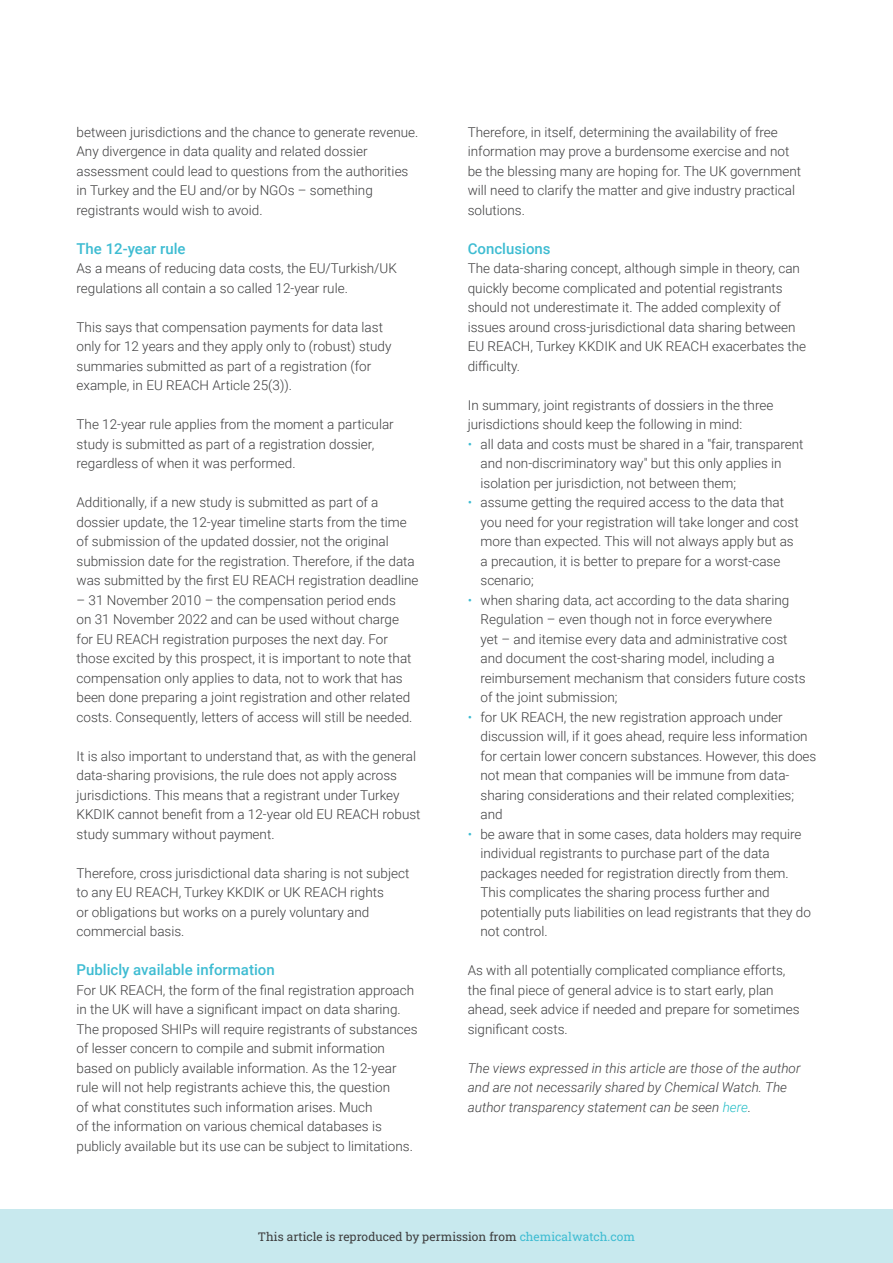
<style>
.page{position:relative;width:893px;height:1263px;background:#fff}
.page>*{position:absolute;margin:0;border:0;box-sizing:border-box;transform-origin:0 0}
.t1{font:500 15px "Roboto";color:#3ebcd2}
.t2{font:300 13.5px/19.5px "Roboto";color:#3e3e3f}
.t3{font:italic 300 13.5px/19.5px "Roboto";color:#3e3e3f}
.t4{font:12px "Roboto Slab";color:#3e3e3f}
.s1{color:#3ebcd2}
.s2{color:#23bdc6}
</style>
<div class="page">
<div style="left:0;top:1209px;width:893px;height:54px;background:#c8e9ee"></div>
<p class="t2" style="left:77px;top:121px;width:343px">between jurisdictions and the chance to generate revenue.<br>Any divergence in data quality and related dossier assessment could lead to questions from the authorities in Turkey and the EU and/or by NGOs – something registrants would wish to avoid.</p>
<p class="t1" style="left:77px;top:242px;width:111px">The 12-year rule</p>
<p class="t2" style="left:77px;top:258px;width:322px">As a means of reducing data costs, the EU/Turkish/UK regulations all contain a so called 12-year rule.</p>
<p class="t2" style="left:77px;top:316px;width:316px">This says that compensation payments for data last only for 12 years and they apply only to (robust) study summaries submitted as part of a registration (for example, in EU REACH Article 25(3)).</p>
<p class="t2" style="left:77px;top:414px;width:319px">The 12-year rule applies from the moment a particular study is submitted as part of a registration dossier, regardless of when it was performed.</p>
<p class="t2" style="left:77px;top:492px;width:343px">Additionally, if a new study is submitted as part of a dossier update, the 12-year timeline starts from the time of submission of the updated dossier, not the original submission date for the registration. Therefore, if the data was submitted by the first EU REACH registration deadline</p>
<p class="t2" style="left:77px;top:589px;width:337px">– 31 November 2010 – the compensation period ends on 31 November 2022 and can be used without charge for EU REACH registration purposes the next day. For those excited by this prospect, it is important to note that compensation only applies to data, not to work that has been done preparing a joint registration and other related costs. Consequently, letters of access will still be needed.</p>
<p class="t2" style="left:77px;top:745px;width:346px">It is also important to understand that, as with the general data-sharing provisions, the rule does not apply across jurisdictions. This means that a registrant under Turkey KKDIK cannot benefit from a 12-year old EU REACH robust study summary without payment.</p>
<p class="t2" style="left:77px;top:862px;width:334px">Therefore, cross jurisdictional data sharing is not subject to any EU REACH, Turkey KKDIK or UK REACH rights<br>or obligations but works on a purely voluntary and commercial basis.</p>
<p class="t1" style="left:77px;top:964px;width:200px">Publicly available information</p>
<p class="t2" style="left:77px;top:979px;width:343px">For UK REACH, the form of the final registration approach in the UK will have a significant impact on data sharing.<br>The proposed SHIPs will require registrants of substances of lesser concern to compile and submit information based on publicly available information. As the 12-year rule will not help registrants achieve this, the question<br>of what constitutes such information arises. Much<br>of the information on various chemical databases is publicly available but its use can be subject to limitations.</p>
<p class="t2" style="left:468px;top:121px;width:335px">Therefore, in itself, determining the availability of free information may prove a burdensome exercise and not be the blessing many are hoping for. The UK government will need to clarify the matter and give industry practical solutions.</p>
<p class="t1" style="left:468px;top:242px;width:84px">Conclusions</p>
<p class="t2" style="left:468px;top:258px;width:340px">The data-sharing concept, although simple in theory, can quickly become complicated and potential registrants should not underestimate it. The added complexity of issues around cross-jurisdictional data sharing between EU REACH, Turkey KKDIK and UK REACH exacerbates the difficulty.</p>
<p class="t2" style="left:468px;top:394px;width:307px">In summary, joint registrants of dossiers in the three jurisdictions should keep the following in mind:</p>
<p class="t2" style="left:480px;top:433px;width:325px;text-indent:-13px"><span class="s1">•</span> all data and costs must be shared in a "fair, transparent and non-discriminatory way" but this only applies in isolation per jurisdiction, not between them;</p>
<p class="t2" style="left:480px;top:492px;width:320px;text-indent:-13px"><span class="s1">•</span> assume getting the required access to the data that you need for your registration will take longer and cost more than expected. This will not always apply but as a precaution, it is better to prepare for a worst-case scenario;</p>
<p class="t2" style="left:480px;top:589px;width:327px;text-indent:-13px"><span class="s1">•</span> when sharing data, act according to the data sharing Regulation – even though not in force everywhere<br>yet – and itemise every data and administrative cost and document the cost-sharing model, including a reimbursement mechanism that considers future costs of the joint submission;</p>
<p class="t2" style="left:480px;top:706px;width:337px;text-indent:-13px"><span class="s1">•</span> for UK REACH, the new registration approach under discussion will, if it goes ahead, require less information for certain lower concern substances. However, this does not mean that companies will be immune from data&shy;sharing considerations and their related complexities; and</p>
<p class="t2" style="left:480px;top:823px;width:332px;text-indent:-13px"><span class="s1">•</span> be aware that in some cases, data holders may require individual registrants to purchase part of the data packages needed for registration directly from them.<br>This complicates the sharing process further and potentially puts liabilities on lead registrants that they do not control.</p>
<p class="t2" style="left:468px;top:960px;width:333px">As with all potentially complicated compliance efforts, the final piece of general advice is to start early, plan ahead, seek advice if needed and prepare for sometimes significant costs.</p>
<p class="t3" style="left:468px;top:1059px;width:334px">The views expressed in this article are those of the author and are not necessarily shared by Chemical Watch. The author transparency statement can be seen <span class="s2">here</span>.</p>
<p class="t4" style="left:258px;top:1231px;width:379px">This article is reproduced by permission from <span class="s1">chemicalwatch.com</span></p>
</div>
